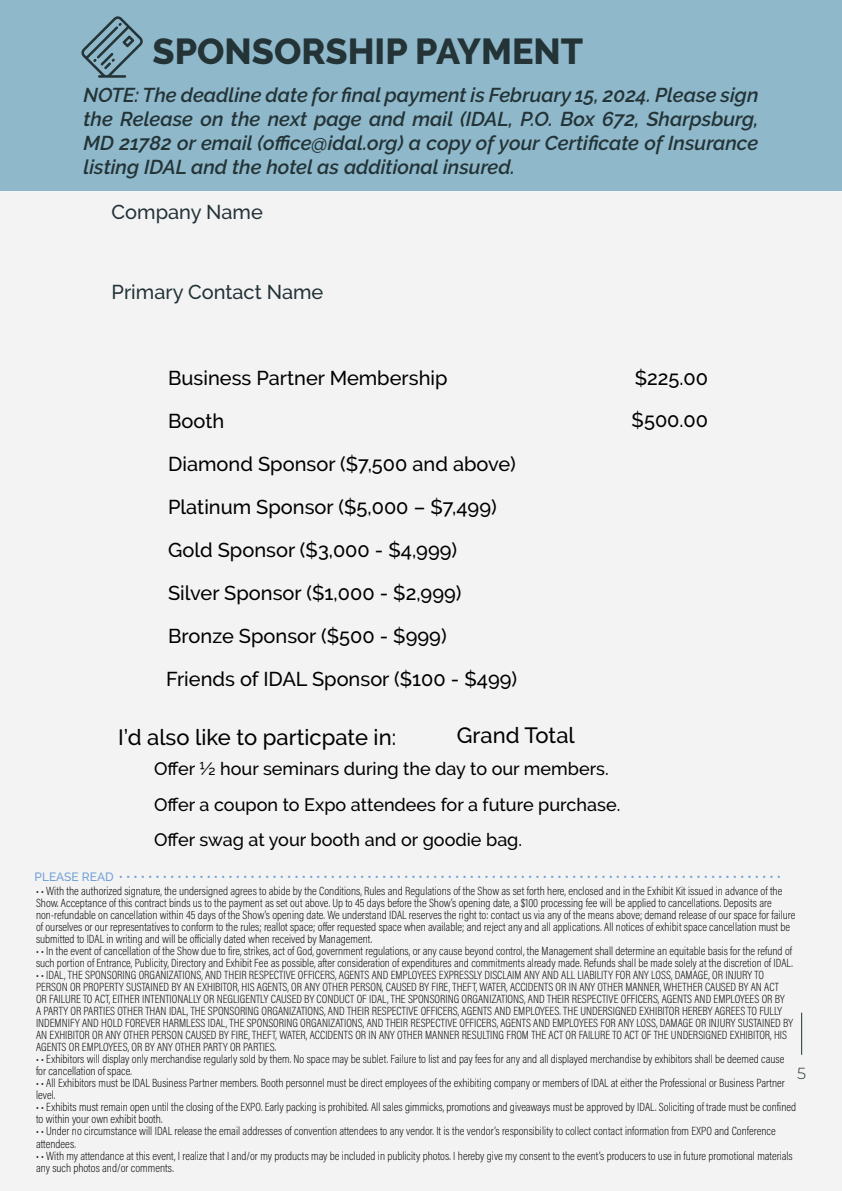
<style>
.page{position:relative;width:842px;height:1191px;background:#f3f3f4}
.page>*{position:absolute;margin:0;border:0;box-sizing:border-box;transform-origin:0 0}
.t1{font:800 36px "Raleway";color:#233336}
.t2{font:500 22px "Raleway";color:#000}
.t3{font:italic 600 20px/24px "Raleway";color:#233336;text-align:justify}
.t4{font:500 20px/43px "Raleway";color:#000}
.t5{font:500 20px "Raleway";color:#233336}
.t6{font:500 18px/35.8px "Raleway";color:#000}
.t7{font:300 16px "Montserrat";color:#233336}
.t8{font:12px/12px "Acumin Variable Concept";color:#000}
.t9{font:500 12px "Raleway";color:#72a0d5}
</style>
<div class="page">
<div style="left:0;top:0;width:842px;height:191px;background:#8fb8cb"></div>
<hr style="left:801px;top:1012px;width:1px;height:42px;background:#233336">
<svg style="left:81px;top:16px;width:62px;height:62px"></svg>
<h1 class="t1" style="left:153px;top:31px;width:432px">SPONSORSHIP PAYMENT</h1>
<p class="t3" style="left:84px;top:83px;width:676px">NOTE: The deadline date for final payment is February 15, 2024. Please sign the Release on the next page and mail (IDAL, P.O. Box 672, Sharpsburg, MD 21782 or email (office@idal.org) a copy of your Certificate of Insurance listing IDAL and the hotel as additional insured.</p>
<h3 class="t5" style="left:112px;top:200px;width:153px">Company Name</h3>
<h3 class="t5" style="left:112px;top:280px;width:213px">Primary Contact Name</h3>
<h3 class="t4" style="left:168px;top:357px;width:281px">Business Partner Membership</h3>
<h3 class="t4" style="left:635px;top:357px;width:75px">$225.00</h3>
<h3 class="t4" style="left:166px;top:400px;width:353px">Booth<br>Diamond Sponsor ($7,500 and above)<br>Platinum Sponsor ($5,000 – $7,499)<br>Gold Sponsor ($3,000 - $4,999)<br>Silver Sponsor ($1,000 - $2,999)<br>Bronze Sponsor ($500 - $999)<br>Friends of IDAL Sponsor ($100 - $499)</h3>
<h3 class="t4" style="left:632px;top:399px;width:78px">$500.00</h3>
<h2 class="t2" style="left:118px;top:724px;width:279px">I’d also like to particpate in:</h2>
<h2 class="t2" style="left:457px;top:722px;width:119px">Grand Total</h2>
<h3 class="t6" style="left:154px;top:750px;width:468px">Offer ½ hour seminars during the day to our members.<br>Offer a coupon to Expo attendees for a future purchase.<br>Offer swag at your booth and or goodie bag.</h3>
<p class="t9" style="left:35px;top:869px;width:748px">PLEASE READ • • • • • • • • • • • • • • • • • • • • • • • • • • • • • • • • • • • • • • • • • • • • • • • • • • • • • • • • • • • • • • • • • • • • • • • • • • • • • • • • • • • • • • • • • • •</p>
<p class="t8" style="left:36px;top:884px;width:761px">• • With the authorized signature, the undersigned agrees to abide by the Conditions, Rules and Regulations of the Show as set forth here, enclosed and in the Exhibit Kit issued in advance of the Show. Acceptance of this contract binds us to the payment as set out above. Up to 45 days before the Show’s opening date, a $100 processing fee will be applied to cancellations. Deposits are non-refundable on cancellation within 45 days of the Show’s opening date. We understand IDAL reserves the right to: contact us via any of the means above; demand release of our space for failure of ourselves or our representatives to conform to the rules; reallot space; offer requested space when available; and reject any and all applications. All notices of exhibit space cancellation must be submitted to IDAL in writing and will be officially dated when received by Management.</p>
<p class="t8" style="left:36px;top:944px;width:758px">• • In the event of cancellation of the Show due to fire, strikes, act of God, government regulations, or any cause beyond control, the Management shall determine an equitable basis for the refund of such portion of Entrance, Publicity, Directory and Exhibit Fee as possible, after consideration of expenditures and commitments already made. Refunds shall be made solely at the discretion of IDAL.</p>
<p class="t8" style="left:36px;top:968px;width:758px">• • IDAL, THE SPONSORING ORGANIZATIONS, AND THEIR RESPECTIVE OFFICERS, AGENTS AND EMPLOYEES EXPRESSLY DISCLAIM ANY AND ALL LIABILITY FOR ANY LOSS, DAMAGE, OR INJURY TO PERSON OR PROPERTY SUSTAINED BY AN EXHIBITOR, HIS AGENTS, OR ANY OTHER PERSON, CAUSED BY FIRE, THEFT, WATER, ACCIDENTS OR IN ANY OTHER MANNER, WHETHER CAUSED BY AN ACT<br>OR FAILURE TO ACT, EITHER INTENTIONALLY OR NEGLIGENTLY CAUSED BY CONDUCT OF IDAL, THE SPONSORING ORGANIZATIONS, AND THEIR RESPECTIVE OFFICERS, AGENTS AND EMPLOYEES OR BY A PARTY OR PARTIES OTHER THAN IDAL, THE SPONSORING ORGANIZATIONS, AND THEIR RESPECTIVE OFFICERS, AGENTS AND EMPLOYEES. THE UNDERSIGNED EXHIBITOR HEREBY AGREES TO FULLY INDEMNIFY AND HOLD FOREVER HARMLESS IDAL, THE SPONSORING ORGANIZATIONS, AND THEIR RESPECTIVE OFFICERS, AGENTS AND EMPLOYEES FOR ANY LOSS, DAMAGE OR INJURY SUSTAINED BY AN EXHIBITOR OR ANY OTHER PERSON CAUSED BY FIRE, THEFT, WATER, ACCIDENTS OR IN ANY OTHER MANNER RESULTING FROM THE ACT OR FAILURE TO ACT OF THE UNDERSIGNED EXHIBITOR, HIS AGENTS OR EMPLOYEES, OR BY ANY OTHER PARTY OR PARTIES.</p>
<p class="t8" style="left:36px;top:1052px;width:750px">• • Exhibitors will display only merchandise regularly sold by them. No space may be sublet. Failure to list and pay fees for any and all displayed merchandise by exhibitors shall be deemed cause for cancellation of space.</p>
<p class="t8" style="left:36px;top:1076px;width:750px">• • All Exhibitors must be IDAL Business Partner members. Booth personnel must be direct employees of the exhibiting company or members of IDAL at either the Professional or Business Partner level.</p>
<p class="t8" style="left:36px;top:1100px;width:762px">• • Exhibits must remain open until the closing of the EXPO. Early packing is prohibited. All sales gimmicks, promotions and giveaways must be approved by IDAL. Soliciting of trade must be confined to within your own exhibit booth.</p>
<p class="t8" style="left:36px;top:1124px;width:741px">• • Under no circumstance will IDAL release the email addresses of convention attendees to any vendor. It is the vendor’s responsibility to collect contact information from EXPO and Conference attendees.</p>
<p class="t8" style="left:36px;top:1148px;width:758px">• • With my attendance at this event, I realize that I and/or my products may be included in publicity photos. I hereby give my consent to the event’s producers to use in future promotional materials any such photos and/or comments.</p>
<h3 class="t7" style="left:797px;top:1062px;width:10px">5</h3>
</div>
